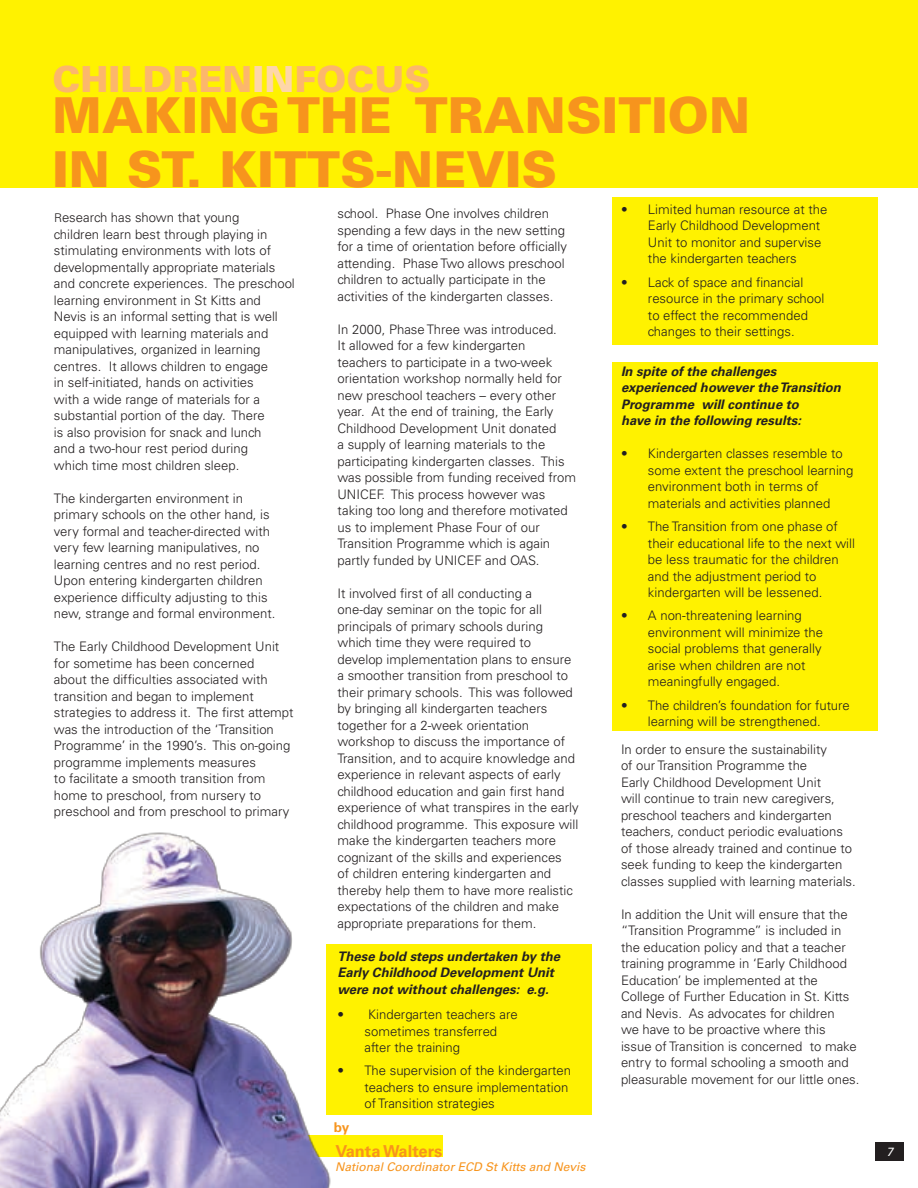
<style>
.page{position:relative;width:918px;height:1188px;background:#fff}
.page>*{position:absolute;margin:0;border:0;box-sizing:border-box;transform-origin:0 0}
.t1{font:900 49.5px/54px "Univers";color:#f7941d}
.t2{font:900 36px "Univers";color:#fcb76c}
.t3{font:700 16.5px "Univers";color:#f7941d}
.t4{font:700 13.5px "Univers";color:#f7941d}
.t5{font:300 13.2px/16.5px "Univers";color:#231f20}
.t6{font:italic 700 13.2px/16.5px "Univers";color:#231f20}
.t7{font:italic 12px "Univers";color:#f7941d}
.t8{font:italic 12px "Univers";color:#fff}
.s1{color:#fed6aa}
.s2{font-size:12px}
</style>
<div class="page">
<div style="left:298px;top:1136px;width:145px;height:21px;background:#fff200"></div>
<div style="left:326px;top:944px;width:266px;height:170px;background:#fff200"></div>
<div style="left:612px;top:198px;width:266px;height:147px;background:#fff200"></div>
<div style="left:612px;top:362px;width:266px;height:369px;background:#fff200"></div>
<div style="left:0;top:0;width:918px;height:187px;background:#fff200"></div>
<img style="left:0;top:832px;width:334px;height:356px">
<div style="left:875px;top:1142px;width:29px;height:19px;background:#231f20"></div>
<h2 class="t2" style="left:53px;top:57px;width:379px">CHILDREN<span class="s1">IN</span>FOCUS</h2>
<h1 class="t1" style="left:52px;top:88px;width:699px;text-indent:129px">ING THE TRANSITION<br>IN ST. KITTS-NEVIS</h1>
<p class="t5" style="left:338px;top:205px;width:231px">school. Phase One involves children spending a few days in the new setting for a time of orientation before officially attending. Phase Two allows preschool children to actually participate in the activities of the kindergarten classes.</p>
<p class="t5" style="left:338px;top:321px;width:240px">In 2000, Phase Three was introduced.<br>It allowed for a few kindergarten teachers to participate in a two-week orientation workshop normally held for new preschool teachers – every other year. At the end of training, the Early Childhood Development Unit donated<br>a supply of learning materials to the participating kindergarten classes. This was possible from funding received from UNICEF. This process however was taking too long and therefore motivated us to implement Phase Four of our Transition Programme which is again partly funded by UNICEF and OAS.</p>
<p class="t5" style="left:338px;top:585px;width:243px">It involved first of all conducting a one-day seminar on the topic for all principals of primary schools during which time they were required to develop implementation plans to ensure a smoother transition from preschool to their primary schools. This was followed by bringing all kindergarten teachers together for a 2-week orientation workshop to discuss the importance of Transition, and to acquire knowledge and experience in relevant aspects of early childhood education and gain first hand experience of what transpires in the early childhood programme. This exposure will make the kindergarten teachers more cognizant of the skills and experiences<br>of children entering kindergarten and thereby help them to have more realistic expectations of the children and make appropriate preparations for them.</p>
<p class="t6" style="left:338px;top:948px;width:224px">These bold steps undertaken by the<br>Early Childhood Development Unit were not without challenges: e.g.</p>
<p class="t5" style="left:364px;top:1006px;width:155px;text-indent:-27px">• Kindergarten teachers are sometimes transferred after the training</p>
<p class="t5" style="left:364px;top:1063px;width:208px;text-indent:-27px">• The supervision of the kindergarten teachers to ensure implementation of Transition strategies</p>
<h1 class="t1" style="left:52px;top:88px;width:43px">MAK</h1>
<p class="t5" style="left:648px;top:201px;width:181px;text-indent:-27px">• Limited human resource at the<br>Early Childhood Development<br>Unit to monitor and supervise the kindergarten teachers</p>
<p class="t5" style="left:648px;top:274px;width:178px;text-indent:-27px">• Lack of space and financial resource in the primary school to effect the recommended changes to their settings.</p>
<p class="t6" style="left:621px;top:363px;width:221px">In spite of the challenges experienced however the Transition<br>Programme will continue to<br>have in the following results:</p>
<p class="t5" style="left:648px;top:445px;width:207px;text-indent:-27px">• Kindergarten classes resemble to some extent the preschool learning environment both in terms of materials and activities planned</p>
<p class="t5" style="left:648px;top:518px;width:209px;text-indent:-27px">• The Transition from one phase of their educational life to the next will be less traumatic for the children and the adjustment period to kindergarten will be lessened.</p>
<p class="t5" style="left:648px;top:607px;width:177px;text-indent:-27px">• A non-threatening learning environment will minimize the social problems that generally arise when children are not meaningfully engaged.</p>
<p class="t5" style="left:621px;top:697px;width:230px;text-align:center">• The children’s foundation for future learning will be strengthened.</p>
<p class="t5" style="left:621px;top:741px;width:236px">In order to ensure the sustainability<br>of our Transition Programme the<br>Early Childhood Development Unit<br>will continue to train new caregivers, preschool teachers and kindergarten teachers, conduct periodic evaluations of those already trained and continue to seek funding to keep the kindergarten classes supplied with learning materials.</p>
<p class="t5" style="left:621px;top:906px;width:240px">In addition the Unit will ensure that the “Transition Programme” is included in the education policy and that a teacher training programme in ‘Early Childhood Education’ be implemented at the College of Further Education in St. Kitts and Nevis. As advocates for children<br>we have to be proactive where this issue of Transition is concerned to make entry to formal schooling a smooth and pleasurable movement for our little ones.</p>
<p class="t5" style="left:54px;top:209px;width:242px"><span class="s2">R</span>esearch has shown that young<br>children learn best through playing in stimulating environments with lots of developmentally appropriate materials and concrete experiences. The preschool learning environment in St Kitts and Nevis is an informal setting that is well equipped with learning materials and manipulatives, organized in learning centres. It allows children to engage<br>in self-initiated, hands on activities<br>with a wide range of materials for a substantial portion of the day. There<br>is also provision for snack and lunch<br>and a two-hour rest period during<br>which time most children sleep.</p>
<p class="t5" style="left:54px;top:490px;width:223px">The kindergarten environment in primary schools on the other hand, is very formal and teacher-directed with very few learning manipulatives, no learning centres and no rest period.<br>Upon entering kindergarten children experience difficulty adjusting to this new, strange and formal environment.</p>
<p class="t5" style="left:54px;top:638px;width:241px">The Early Childhood Development Unit for sometime has been concerned<br>about the difficulties associated with transition and began to implement strategies to address it. The first attempt was the introduction of the ‘Transition Programme’ in the 1990’s. This on-going programme implements measures<br>to facilitate a smooth transition from home to preschool, from nursery to preschool and from preschool to primary</p>
<p class="t4" style="left:334px;top:1119px;width:17px">by</p>
<p class="t3" style="left:335px;top:1141px;width:109px">Vanta Walters</p>
<p class="t7" style="left:335px;top:1159px;width:252px">National Coordinator ECD St Kitts and Nevis</p>
<p class="t8" style="left:886px;top:1145px;width:8px">7</p>
</div>
